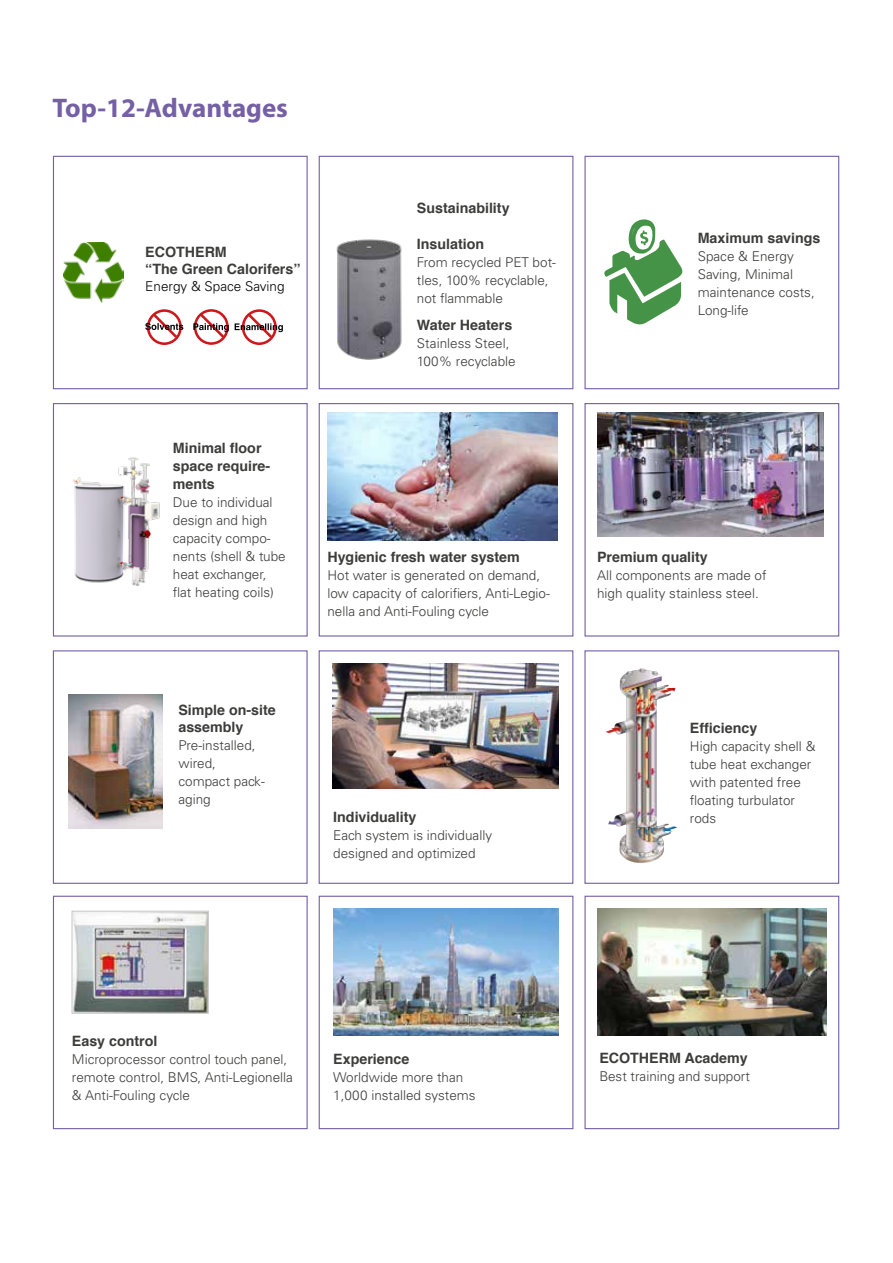
<style>
.page{position:relative;width:893px;height:1263px;background:#fff}
.page>*{position:absolute;margin:0;border:0;box-sizing:border-box;transform-origin:0 0}
.t1{font:700 27px "Myriad Pro";color:#755fa5}
.t2{font:700 14.25px/17.7px "Helvetica";color:#3c3c3b}
.t3{font:300 13.5px/18px "Univers LT Std";color:#3c3c3b}
.t4{font:300 13.5px "Univers LT Std";color:#000}
</style>
<div class="page">
<div style="left:53px;top:156px;width:255px;height:233px;background:#fff;border:1px solid #755fa5"></div>
<div style="left:584px;top:156px;width:255px;height:233px;background:#fff;border:1px solid #755fa5"></div>
<div style="left:53px;top:403px;width:255px;height:233px;background:#fff;border:1px solid #755fa5"></div>
<div style="left:319px;top:403px;width:254px;height:233px;background:#fff;border:1px solid #755fa5"></div>
<div style="left:584px;top:403px;width:255px;height:233px;background:#fff;border:1px solid #755fa5"></div>
<div style="left:53px;top:650px;width:255px;height:234px;background:#fff;border:1px solid #755fa5"></div>
<div style="left:319px;top:650px;width:254px;height:234px;background:#fff;border:1px solid #755fa5"></div>
<div style="left:584px;top:650px;width:255px;height:234px;background:#fff;border:1px solid #755fa5"></div>
<div style="left:53px;top:896px;width:255px;height:233px;background:#fff;border:1px solid #755fa5"></div>
<div style="left:319px;top:896px;width:254px;height:233px;background:#fff;border:1px solid #755fa5"></div>
<div style="left:584px;top:896px;width:255px;height:233px;background:#fff;border:1px solid #755fa5"></div>
<img style="left:605px;top:669px;width:72px;height:195px">
<img style="left:332px;top:663px;width:226px;height:126px">
<img style="left:597px;top:413px;width:226px;height:123px">
<img style="left:68px;top:695px;width:95px;height:133px">
<img style="left:327px;top:413px;width:231px;height:127px">
<img style="left:333px;top:908px;width:225px;height:128px">
<img style="left:74px;top:913px;width:132px;height:98px">
<div style="left:72px;top:911px;width:136px;height:102px;border:1px solid #c6c6c6"></div>
<img style="left:597px;top:908px;width:230px;height:128px">
<div style="left:319px;top:156px;width:254px;height:233px;border:1px solid #755fa5"></div>
<div style="left:147px;top:309px;width:35px;height:36px;border:3px solid #cd171a;border-radius:50%"></div>
<svg style="left:145px;top:311px;width:38px;height:29px"></svg>
<div style="left:194px;top:309px;width:35px;height:36px;border:3px solid #cd171a;border-radius:50%"></div>
<svg style="left:193px;top:311px;width:36px;height:29px"></svg>
<div style="left:242px;top:309px;width:35px;height:36px;border:3px solid #cd171a;border-radius:50%"></div>
<svg style="left:235px;top:311px;width:48px;height:29px"></svg>
<img style="left:63px;top:243px;width:60px;height:60px">
<img style="left:336px;top:239px;width:66px;height:121px">
<svg style="left:604px;top:219px;width:78px;height:105px"></svg>
<img style="left:72px;top:457px;width:88px;height:130px">
<h1 class="t1" style="left:53px;top:90px;width:237px">Top-12-Advantages</h1>
<p class="t2" style="left:145px;top:243px;width:157px">ECOTHERM<br>“The Green Calorifers”</p>
<p class="t4" style="left:145px;top:278px;width:141px">Energy &amp; Space Saving</p>
<p class="t2" style="left:417px;top:199px;width:94px">Sustainability</p>
<p class="t2" style="left:417px;top:235px;width:69px">Insulation</p>
<p class="t3" style="left:417px;top:253px;width:140px">From recycled PET bot&shy;tles, 100% recyclable, not flammable</p>
<p class="t2" style="left:417px;top:316px;width:97px">Water Heaters</p>
<p class="t3" style="left:417px;top:334px;width:100px">Stainless Steel,<br>100% recyclable</p>
<p class="t2" style="left:173px;top:440px;width:99px">Minimal floor space require&shy;ments</p>
<p class="t3" style="left:173px;top:493px;width:114px">Due to individual design and high capacity compo&shy;nents (shell &amp; tube heat exchanger, flat heating coils)</p>
<p class="t2" style="left:327px;top:548px;width:194px">Hygienic fresh water system</p>
<p class="t3" style="left:327px;top:566px;width:224px">Hot water is generated on demand, low capacity of calorifiers, Anti-Legio&shy;nella and Anti-Fouling cycle</p>
<p class="t2" style="left:178px;top:701px;width:99px">Simple on-site assembly</p>
<p class="t3" style="left:178px;top:736px;width:88px">Pre-installed, wired, compact pack&shy;aging</p>
<p class="t2" style="left:333px;top:809px;width:85px">Individuality</p>
<p class="t3" style="left:333px;top:826px;width:160px">Each system is individually designed and optimized</p>
<p class="t2" style="left:698px;top:229px;width:124px">Maximum savings</p>
<p class="t3" style="left:698px;top:247px;width:119px">Space &amp; Energy<br>Saving, Minimal maintenance costs,<br>Long-life</p>
<p class="t2" style="left:597px;top:549px;width:112px">Premium quality</p>
<p class="t3" style="left:597px;top:566px;width:171px">All components are made of high quality stainless steel.</p>
<p class="t2" style="left:690px;top:719px;width:69px">Efficiency</p>
<p class="t3" style="left:690px;top:737px;width:127px">High capacity shell &amp; tube heat exchanger with patented free floating turbulator rods</p>
<p class="t2" style="left:72px;top:1032px;width:87px">Easy control</p>
<p class="t3" style="left:72px;top:1050px;width:223px">Microprocessor control touch panel, remote control, BMS, Anti-Legionella &amp; Anti-Fouling cycle</p>
<p class="t2" style="left:599px;top:1049px;width:150px">ECOTHERM Academy</p>
<p class="t2" style="left:333px;top:1050px;width:78px">Experience</p>
<p class="t3" style="left:333px;top:1068px;width:144px">Worldwide more than<br>1,000 installed systems</p>
<p class="t3" style="left:599px;top:1067px;width:152px">Best training and support</p>
</div>
